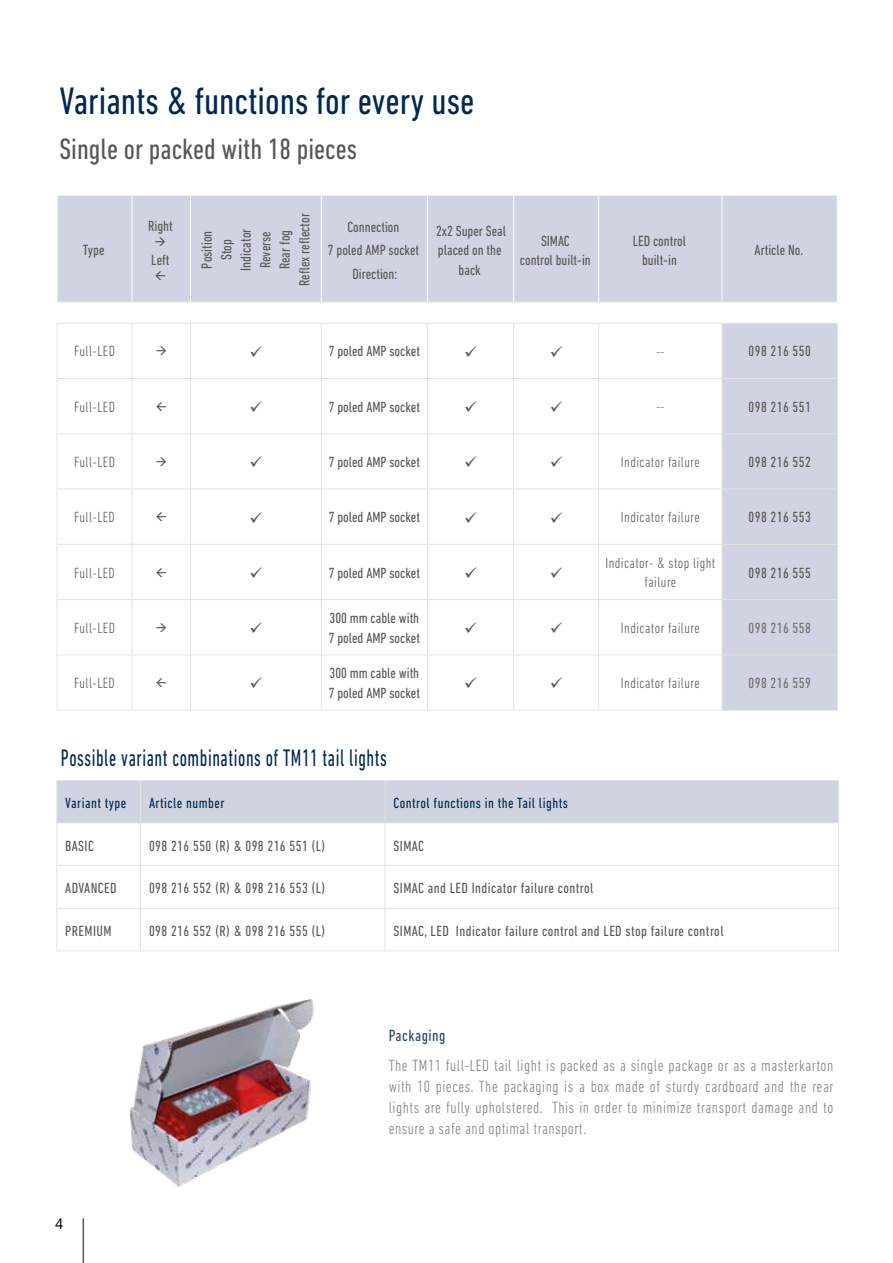
<style>
.page{position:relative;width:893px;height:1263px;background:#fff}
.page>*{position:absolute;margin:0;border:0;box-sizing:border-box;transform-origin:0 0}
.t1{font:condensed 39px "DIN Next LT Pro";color:#002851}
.t2{font:condensed 30px "DIN Next LT Pro";color:#575756}
.t3{font:condensed 24.3px "DIN Next LT Pro";letter-spacing:.03em;color:#002851;scale:.8 1}
.t4{font:300 condensed 16.5px/21px "DIN Next LT Pro";letter-spacing:.03em;color:#7e7e7d;text-align:justify}
.t5{font:condensed 16.5px "DIN Next LT Pro";letter-spacing:.03em;color:#2b446c}
.t6{font:condensed 15px/19.5px "DIN Next LT Pro";color:#575756;text-align:center}
.t7{font:condensed 15px "DIN Next LT Pro";letter-spacing:.03em;color:#575756}
.t8{font:300 condensed 15px/19.5px "DIN Next LT Pro";letter-spacing:.03em;color:#575756;text-align:center}
.t9{font:condensed 15px "DIN Next LT Pro";letter-spacing:.03em;color:#002851}
.t10{font:condensed 15px "DIN Next LT Pro";letter-spacing:.03em;color:#706f6f}
.t11{font:15px "Helvetica Neue LT Pro";color:#000}
.t12{font:300 condensed 12.75px "DIN Next LT Pro";color:#575756}
</style>
<div class="page">
<img style="left:130px;top:999px;width:184px;height:188px">
<hr style="left:83px;top:1218px;width:1px;height:45px;background:#575756">
<div style="left:58px;top:196px;width:779px;height:106px;background:#d0d3e1"></div>
<hr style="left:132px;top:710px;width:58px;height:1px;background:#e3e3e3">
<hr style="left:190px;top:710px;width:131px;height:1px;background:#e3e3e3">
<hr style="left:321px;top:710px;width:107px;height:1px;background:#e3e3e3">
<hr style="left:428px;top:710px;width:86px;height:1px;background:#e3e3e3">
<hr style="left:514px;top:710px;width:85px;height:1px;background:#e3e3e3">
<hr style="left:599px;top:710px;width:123px;height:1px;background:#e3e3e3">
<hr style="left:722px;top:302px;width:116px;height:1px;background:#e3e3e3">
<hr style="left:722px;top:323px;width:116px;height:1px;background:#e3e3e3">
<hr style="left:837px;top:324px;width:1px;height:54px;background:#e3e3e3">
<hr style="left:722px;top:378px;width:116px;height:1px;background:#e3e3e3">
<hr style="left:837px;top:379px;width:1px;height:54px;background:#e3e3e3">
<hr style="left:722px;top:433px;width:116px;height:1px;background:#e3e3e3">
<hr style="left:837px;top:434px;width:1px;height:55px;background:#e3e3e3">
<hr style="left:837px;top:489px;width:1px;height:55px;background:#e3e3e3">
<hr style="left:722px;top:544px;width:116px;height:1px;background:#e3e3e3">
<hr style="left:837px;top:545px;width:1px;height:54px;background:#e3e3e3">
<hr style="left:722px;top:599px;width:116px;height:1px;background:#e3e3e3">
<hr style="left:837px;top:600px;width:1px;height:54px;background:#e3e3e3">
<hr style="left:722px;top:654px;width:116px;height:1px;background:#e3e3e3">
<hr style="left:837px;top:655px;width:1px;height:55px;background:#e3e3e3">
<hr style="left:722px;top:710px;width:116px;height:1px;background:#e3e3e3">
<hr style="left:57px;top:710px;width:75px;height:1px;background:#e3e3e3">
<hr style="left:132px;top:196px;width:1px;height:106px;background:#fff">
<hr style="left:190px;top:196px;width:1px;height:106px;background:#fff">
<hr style="left:321px;top:196px;width:1px;height:106px;background:#fff">
<hr style="left:427px;top:196px;width:1px;height:106px;background:#fff">
<hr style="left:513px;top:196px;width:1px;height:106px;background:#fff">
<hr style="left:598px;top:196px;width:1px;height:106px;background:#fff">
<hr style="left:722px;top:196px;width:1px;height:106px;background:#fff">
<div style="left:57px;top:781px;width:781px;height:41px;background:#d0d3e1"></div>
<hr style="left:56px;top:780px;width:85px;height:1px;background:#e3e3e3">
<hr style="left:56px;top:781px;width:1px;height:41px;background:#e3e3e3">
<hr style="left:141px;top:780px;width:244px;height:1px;background:#e3e3e3">
<hr style="left:140px;top:781px;width:1px;height:41px;background:#e3e3e3">
<hr style="left:385px;top:780px;width:454px;height:1px;background:#e3e3e3">
<hr style="left:56px;top:822px;width:85px;height:1px;background:#e3e3e3">
<hr style="left:56px;top:823px;width:1px;height:42px;background:#e3e3e3">
<hr style="left:141px;top:822px;width:244px;height:1px;background:#e3e3e3">
<hr style="left:140px;top:823px;width:1px;height:42px;background:#e3e3e3">
<hr style="left:385px;top:822px;width:454px;height:1px;background:#e3e3e3">
<hr style="left:56px;top:865px;width:85px;height:1px;background:#e3e3e3">
<hr style="left:56px;top:866px;width:1px;height:42px;background:#e3e3e3">
<hr style="left:141px;top:865px;width:244px;height:1px;background:#e3e3e3">
<hr style="left:140px;top:866px;width:1px;height:42px;background:#e3e3e3">
<hr style="left:385px;top:865px;width:454px;height:1px;background:#e3e3e3">
<hr style="left:56px;top:908px;width:85px;height:1px;background:#e3e3e3">
<hr style="left:56px;top:909px;width:1px;height:41px;background:#e3e3e3">
<hr style="left:141px;top:908px;width:244px;height:1px;background:#e3e3e3">
<hr style="left:140px;top:909px;width:1px;height:41px;background:#e3e3e3">
<hr style="left:385px;top:908px;width:454px;height:1px;background:#e3e3e3">
<hr style="left:56px;top:950px;width:85px;height:1px;background:#e3e3e3">
<hr style="left:141px;top:950px;width:244px;height:1px;background:#e3e3e3">
<hr style="left:385px;top:950px;width:454px;height:1px;background:#e3e3e3">
<hr style="left:385px;top:781px;width:1px;height:41px;background:#e3e3e3">
<hr style="left:838px;top:781px;width:1px;height:41px;background:#e3e3e3">
<hr style="left:385px;top:823px;width:1px;height:42px;background:#e3e3e3">
<hr style="left:838px;top:823px;width:1px;height:42px;background:#e3e3e3">
<hr style="left:385px;top:866px;width:1px;height:42px;background:#e3e3e3">
<hr style="left:838px;top:866px;width:1px;height:42px;background:#e3e3e3">
<hr style="left:385px;top:909px;width:1px;height:41px;background:#e3e3e3">
<hr style="left:838px;top:909px;width:1px;height:41px;background:#e3e3e3">
<svg style="left:156px;top:271px;width:9px;height:9px"></svg>
<svg style="left:156px;top:237px;width:9px;height:8px"></svg>
<svg style="left:57px;top:302px;width:780px;height:408px"></svg>
<h1 class="t1" style="left:60px;top:79px;width:417px">Variants &amp; functions for every use</h1>
<h2 class="t2" style="left:60px;top:132px;width:299px">Single or packed with 18 pieces</h2>
<p class="t6" style="left:83px;top:240px;width:23px">Type</p>
<p class="t6" style="left:148px;top:216px;width:26px">Right</p>
<p class="t6" style="left:151px;top:250px;width:20px">Left</p>
<p class="t6" style="left:197px;top:286px;width:74px;rotate:-90deg">Position<br>Stop<br>Indicator<br>Reverse<br>Rear fog<br>Reflex reflector</p>
<p class="t6" style="left:328px;top:214px;width:93px;line-height:23.7px">Connection<br>7 poled AMP socket<br>Direction:</p>
<p class="t6" style="left:436px;top:221px;width:72px">2x2 Super Seal placed on the back</p>
<p class="t6" style="left:520px;top:231px;width:72px">SIMAC<br>control built-in</p>
<p class="t6" style="left:633px;top:231px;width:55px">LED control built-in</p>
<p class="t6" style="left:755px;top:240px;width:50px">Article No.</p>
<p class="t8" style="left:74px;top:341px;width:42px">Full-LED</p>
<p class="t6" style="left:329px;top:341px;width:93px">7 poled AMP socket</p>
<p class="t12" style="left:657px;top:344px;width:9px">--</p>
<p class="t7" style="left:748px;top:343px;width:64px">098 216 550</p>
<p class="t8" style="left:74px;top:397px;width:42px">Full-LED</p>
<p class="t6" style="left:329px;top:397px;width:93px">7 poled AMP socket</p>
<p class="t12" style="left:657px;top:399px;width:9px">--</p>
<p class="t7" style="left:748px;top:398px;width:64px">098 216 551</p>
<p class="t8" style="left:74px;top:452px;width:42px">Full-LED</p>
<p class="t6" style="left:329px;top:452px;width:93px">7 poled AMP socket</p>
<p class="t8" style="left:621px;top:452px;width:80px">Indicator failure</p>
<p class="t7" style="left:748px;top:453px;width:64px">098 216 552</p>
<p class="t8" style="left:74px;top:507px;width:42px">Full-LED</p>
<p class="t6" style="left:329px;top:507px;width:93px">7 poled AMP socket</p>
<p class="t8" style="left:621px;top:507px;width:80px">Indicator failure</p>
<p class="t7" style="left:748px;top:509px;width:64px">098 216 553</p>
<p class="t8" style="left:74px;top:563px;width:42px">Full-LED</p>
<p class="t6" style="left:329px;top:563px;width:93px">7 poled AMP socket</p>
<p class="t8" style="left:605px;top:553px;width:111px">Indicator- &amp; stop light failure</p>
<p class="t7" style="left:748px;top:564px;width:64px">098 216 555</p>
<p class="t8" style="left:74px;top:618px;width:42px">Full-LED</p>
<p class="t6" style="left:329px;top:608px;width:93px;text-align:left">300 mm cable with<br>7 poled AMP socket</p>
<p class="t8" style="left:621px;top:618px;width:80px">Indicator failure</p>
<p class="t10" style="left:748px;top:619px;width:64px">098 216 558</p>
<p class="t8" style="left:74px;top:673px;width:42px">Full-LED</p>
<p class="t6" style="left:329px;top:663px;width:93px;text-align:left">300 mm cable with<br>7 poled AMP socket</p>
<p class="t8" style="left:621px;top:673px;width:80px">Indicator failure</p>
<p class="t10" style="left:748px;top:675px;width:64px">098 216 559</p>
<h3 class="t3" style="left:61px;top:744px;width:409px">Possible variant combinations of TM11 tail lights</h3>
<p class="t9" style="left:65px;top:794px;width:63px">Variant type</p>
<p class="t9" style="left:149px;top:794px;width:77px">Article number</p>
<p class="t9" style="left:394px;top:794px;width:176px">Control functions in the Tail lights</p>
<p class="t6" style="left:65px;top:836px;width:30px">BASIC</p>
<p class="t7" style="left:149px;top:837px;width:178px">098 216 550 (R) &amp; 098 216 551 (L)</p>
<p class="t6" style="left:394px;top:836px;width:32px">SIMAC</p>
<p class="t7" style="left:65px;top:880px;width:53px">ADVANCED</p>
<p class="t7" style="left:149px;top:880px;width:178px">098 216 552 (R) &amp; 098 216 553 (L)</p>
<p class="t7" style="left:394px;top:880px;width:202px">SIMAC and LED Indicator failure control</p>
<p class="t7" style="left:65px;top:922px;width:48px">PREMIUM</p>
<p class="t7" style="left:149px;top:922px;width:178px">098 216 552 (R) &amp; 098 216 555 (L)</p>
<p class="t7" style="left:394px;top:922px;width:332px">SIMAC, LED Indicator failure control and LED stop failure control</p>
<p class="t11" style="left:55px;top:1214px;width:10px">4</p>
<p class="t5" style="left:389px;top:1026px;width:58px">Packaging</p>
<p class="t4" style="left:389px;top:1055px;width:446px">The TM11 full-LED tail light is packed as a single package or as a masterkarton with 10 pieces. The packaging is a box made of sturdy cardboard and the rear lights are fully upholstered. This in order to minimize transport damage and to ensure a safe and optimal transport.</p>
</div>
